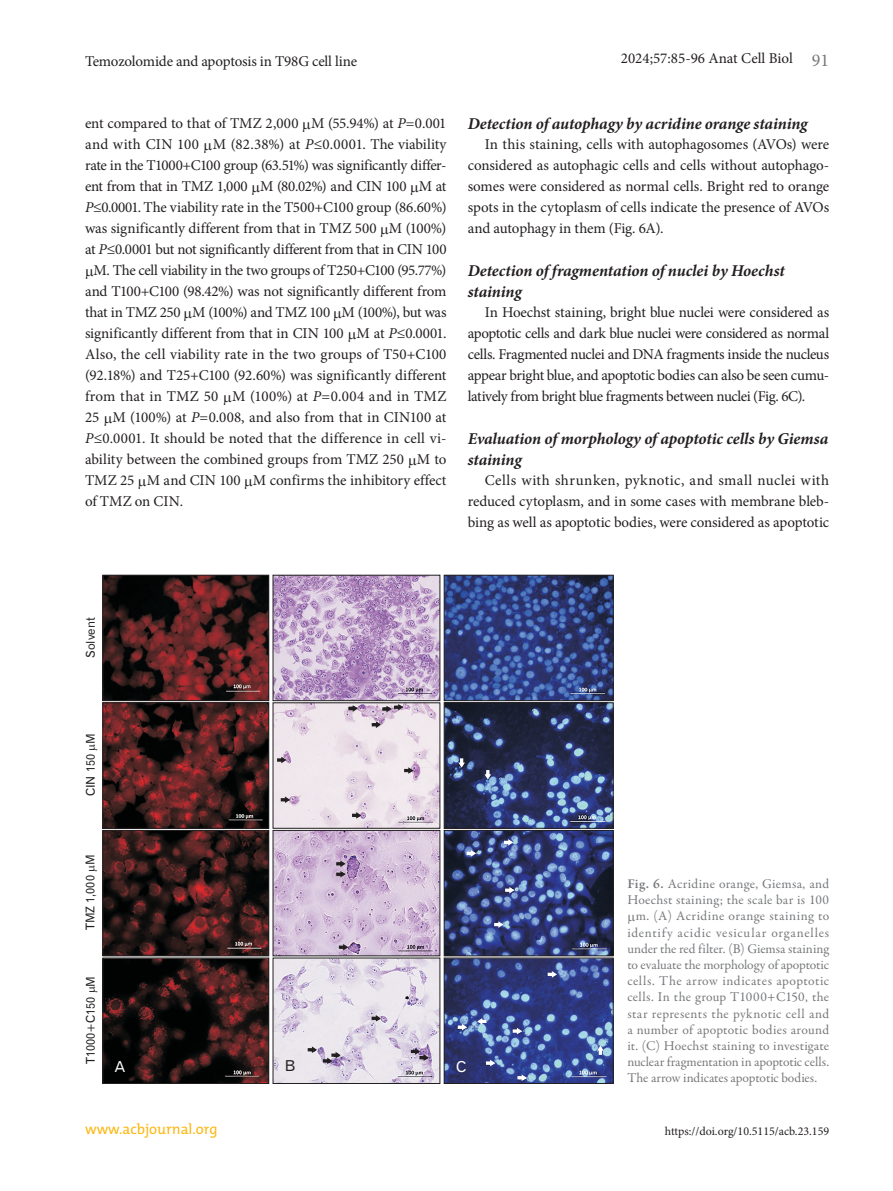
<style>
.page{position:relative;width:893px;height:1191px;background:#fff}
.page>*{position:absolute;margin:0;border:0;box-sizing:border-box;transform-origin:0 0}
.t1{font:italic 700 16.5px/21px "Minion Pro";letter-spacing:-.005em;color:#231f20}
.t2{font:15px/21px "Minion Pro";letter-spacing:-.01em;color:#231f20;text-align:justify}
.t3{font:15px "Minion Pro";letter-spacing:.02em;color:#231f20}
.t4{font:15px "Gothic 720 BT Roman B";color:#fff}
.t5{font:15px "Gothic 720 BT Roman B";color:#231f20}
.t6{font:14.7px "The Mix";color:#fcb814}
.t7{font:13.5px "Garamond Premr Pro";letter-spacing:.02em;color:#76787b}
.t8{font:13.5px "Garamond Premr Pro";letter-spacing:-.01em;color:#76787b}
.t9{font:13.5px "Garamond Premr Pro";color:#76787b}
.t10{font:13.5px "Garamond Premr Pro";letter-spacing:.055em;color:#76787b}
.t11{font:13.5px "Garamond Premr Pro";letter-spacing:-.005em;color:#76787b}
.t12{font:12px "Minion Pro";color:#231f20}
.t13{font:12px "Gothic 720 BT Roman B";color:#231f20}
.s1{font-style:italic}
.s2{font-size:18px;color:#76787b}
.s3{font-weight:600}
</style>
<div class="page">
<svg style="left:102px;top:574px;width:512px;height:510px;background:#6d627a"></svg>
<svg style="left:348px;top:705px;width:10px;height:7px"></svg>
<svg style="left:382px;top:704px;width:21px;height:8px"></svg>
<svg style="left:372px;top:721px;width:9px;height:7px"></svg>
<svg style="left:277px;top:756px;width:9px;height:7px"></svg>
<svg style="left:281px;top:796px;width:9px;height:7px"></svg>
<svg style="left:352px;top:812px;width:9px;height:6px"></svg>
<svg style="left:404px;top:767px;width:9px;height:7px"></svg>
<svg style="left:336px;top:860px;width:9px;height:17px"></svg>
<svg style="left:339px;top:944px;width:9px;height:6px"></svg>
<svg style="left:372px;top:1015px;width:9px;height:6px"></svg>
<svg style="left:411px;top:1048px;width:18px;height:13px"></svg>
<svg style="left:323px;top:1051px;width:18px;height:13px"></svg>
<svg style="left:308px;top:1046px;width:9px;height:7px"></svg>
<svg style="left:486px;top:1059px;width:9px;height:7px"></svg>
<svg style="left:517px;top:1074px;width:10px;height:7px"></svg>
<svg style="left:513px;top:1027px;width:9px;height:7px"></svg>
<svg style="left:458px;top:1023px;width:9px;height:7px"></svg>
<svg style="left:477px;top:1018px;width:9px;height:6px"></svg>
<svg style="left:597px;top:1045px;width:7px;height:9px"></svg>
<svg style="left:548px;top:971px;width:9px;height:6px"></svg>
<svg style="left:494px;top:921px;width:9px;height:7px"></svg>
<svg style="left:505px;top:887px;width:9px;height:6px"></svg>
<svg style="left:467px;top:850px;width:9px;height:6px"></svg>
<svg style="left:504px;top:839px;width:9px;height:6px"></svg>
<svg style="left:458px;top:758px;width:7px;height:9px"></svg>
<svg style="left:485px;top:770px;width:6px;height:9px"></svg>
<p class="t2" style="left:85px;top:50px;width:274px">Temozolomide and apoptosis in T98G cell line</p>
<p class="t2" style="left:85px;top:113px;width:363px">ent compared to that of TMZ 2,000 M (55.94%) at <span class="s1">P</span>=0.001</p>
<p class="t2" style="left:85px;top:134px;width:363px">and with CIN 100 M (82.38%) at <span class="s1">P</span>≤0.0001. The viability</p>
<p class="t2" style="left:85px;top:155px;width:363px">rate in the T1000+C100 group (63.51%) was significantly differ-</p>
<p class="t2" style="left:85px;top:176px;width:363px">ent from that in TMZ 1,000 M (80.02%) and CIN 100 M at</p>
<p class="t2" style="left:85px;top:197px;width:363px"><span class="s1">P</span>≤0.0001. The viability rate in the T500+C100 group (86.60%)</p>
<p class="t2" style="left:85px;top:218px;width:363px">was significantly different from that in TMZ 500 M (100%)</p>
<p class="t2" style="left:85px;top:239px;width:363px">at <span class="s1">P</span>≤0.0001 but not significantly different from that in CIN 100</p>
<p class="t2" style="left:94px;top:260px;width:354px">M. The cell viability in the two groups of T250+C100 (95.77%)</p>
<p class="t2" style="left:85px;top:281px;width:363px">and T100+C100 (98.42%) was not significantly different from</p>
<p class="t2" style="left:85px;top:302px;width:363px">that in TMZ 250 M (100%) and TMZ 100 M (100%), but was</p>
<p class="t2" style="left:85px;top:323px;width:363px">significantly different from that in CIN 100 M at <span class="s1">P</span>≤0.0001.</p>
<p class="t2" style="left:85px;top:344px;width:363px">Also, the cell viability rate in the two groups of T50+C100</p>
<p class="t2" style="left:85px;top:365px;width:363px">(92.18%) and T25+C100 (92.60%) was significantly different</p>
<p class="t3" style="left:85px;top:386px;width:363px">from that in TMZ 50 M (100%) at <span class="s1">P</span>=0.004 and in TMZ</p>
<p class="t2" style="left:85px;top:407px;width:363px">25 M (100%) at <span class="s1">P</span>=0.008, and also from that in CIN100 at</p>
<p class="t2" style="left:85px;top:428px;width:363px"><span class="s1">P</span>≤0.0001. It should be noted that the difference in cell vi-</p>
<p class="t2" style="left:85px;top:449px;width:363px">ability between the combined groups from TMZ 250 M to</p>
<p class="t2" style="left:85px;top:470px;width:363px">TMZ 25 M and CIN 100 M confirms the inhibitory effect</p>
<p class="t2" style="left:85px;top:491px;width:100px">of TMZ on CIN.</p>
<p class="t2" style="left:621px;top:48px;width:210px">2024;57:85-96 Anat Cell Biol <span class="s2">91</span></p>
<p class="t1" style="left:468px;top:113px;width:341px">Detection of autophagy by acridine orange staining</p>
<p class="t2" style="left:468px;top:134px;width:363px;text-indent:17px">In this staining, cells with autophagosomes (AVOs) were considered as autophagic cells and cells without autophago&shy;somes were considered as normal cells. Bright red to orange spots in the cytoplasm of cells indicate the presence of AVOs and autophagy in them (Fig. 6A).</p>
<p class="t1" style="left:468px;top:260px;width:318px">Detection of fragmentation of nuclei by Hoechst staining</p>
<p class="t2" style="left:468px;top:302px;width:363px;text-indent:17px">In Hoechst staining, bright blue nuclei were considered as apoptotic cells and dark blue nuclei were considered as normal cells. Fragmented nuclei and DNA fragments inside the nucleus appear bright blue, and apoptotic bodies can also be seen cumu&shy;latively from bright blue fragments between nuclei (Fig. 6C).</p>
<p class="t1" style="left:468px;top:428px;width:362px">Evaluation of morphology of apoptotic cells by Giemsa staining</p>
<p class="t2" style="left:468px;top:470px;width:363px;text-indent:17px">Cells with shrunken, pyknotic, and small nuclei with reduced cytoplasm, and in some cases with membrane bleb&shy;bing as well as apoptotic bodies, were considered as apoptotic</p>
<p class="t13" style="left:84px;top:658px;width:42px;rotate:-90deg">Solvent</p>
<p class="t13" style="left:84px;top:796px;width:64px;rotate:-90deg">CIN 150 M</p>
<p class="t13" style="left:83px;top:930px;width:77px;rotate:-90deg">TMZ 1,000 M</p>
<p class="t13" style="left:84px;top:1064px;width:90px;rotate:-90deg">T1000+C150 M</p>
<p class="t4" style="left:115px;top:1057px;width:12px">A</p>
<p class="t5" style="left:285px;top:1057px;width:12px">B</p>
<p class="t4" style="left:456px;top:1057px;width:12px">C</p>
<p class="t6" style="left:85px;top:1117px;width:134px">www.acbjournal.org</p>
<p class="t7" style="left:627px;top:875px;width:203px"><span class="s3">Fig. 6.</span> Acridine orange, Giemsa, and</p>
<p class="t7" style="left:627px;top:891px;width:203px">Hoechst staining; the scale bar is 100</p>
<p class="t7" style="left:636px;top:908px;width:195px">m. (A) Acridine orange staining to</p>
<p class="t10" style="left:627px;top:924px;width:203px">identify acidic vesicular organelles</p>
<p class="t9" style="left:627px;top:940px;width:203px">under the red filter. (B) Giemsa staining</p>
<p class="t8" style="left:627px;top:956px;width:203px">to evaluate the morphology of apoptotic</p>
<p class="t7" style="left:627px;top:972px;width:203px">cells. The arrow indicates apoptotic</p>
<p class="t7" style="left:627px;top:989px;width:203px">cells. In the group T1000+C150, the</p>
<p class="t7" style="left:627px;top:1005px;width:203px">star represents the pyknotic cell and</p>
<p class="t7" style="left:627px;top:1021px;width:203px">a number of apoptotic bodies around</p>
<p class="t7" style="left:627px;top:1037px;width:203px">it. (C) Hoechst staining to investigate</p>
<p class="t8" style="left:627px;top:1053px;width:203px">nuclear fragmentation in apoptotic cells.</p>
<p class="t11" style="left:627px;top:1070px;width:191px">The arrow indicates apoptotic bodies.</p>
<p class="t12" style="left:665px;top:1123px;width:166px">https://doi.org/10.5115/acb.23.159</p>
</div>
